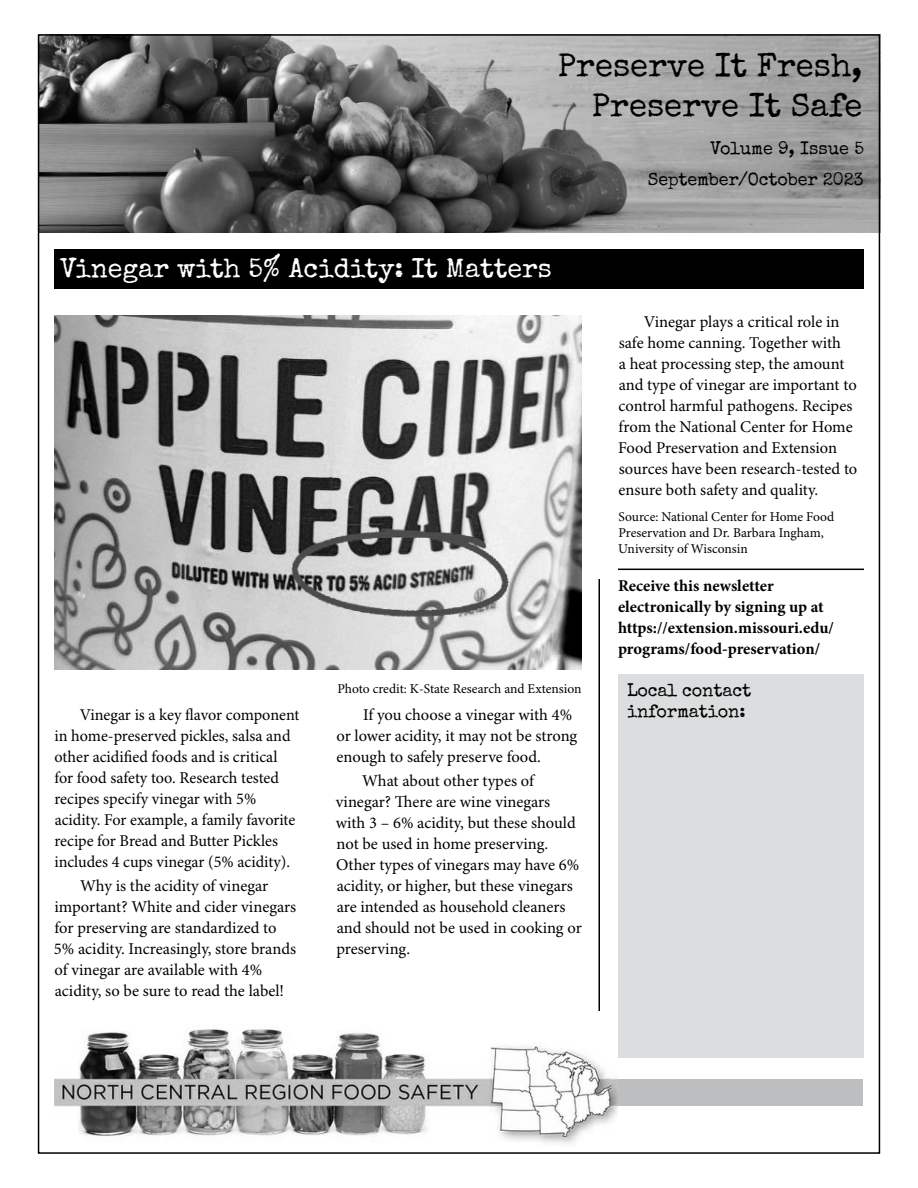
<style>
.page{position:relative;width:918px;height:1188px;background:#fff}
.page>*{position:absolute;margin:0;border:0;box-sizing:border-box;transform-origin:0 0}
.t1{font:33px/39.6px "Special Elite";color:#000;text-align:right}
.t2{font:27px "Special Elite";color:#fff}
.t3{font:18px/31.2px "Special Elite";letter-spacing:-.01em;color:#000;text-align:right}
.t4{font:16.5px/21px "Minion Pro";color:#000}
.t5{font:700 16.5px/21px "Minion Pro";color:#000}
.t6{font:13.5px/16.2px "Minion Pro";letter-spacing:-.005em;color:#000}
</style>
<div class="page">
<img style="left:41px;top:37px;width:836px;height:196px">
<div style="left:618px;top:674px;width:246px;height:384px;background:#dcddde"></div>
<hr style="left:598px;top:579px;width:2px;height:432px;background:#000">
<hr style="left:618px;top:569px;width:246px;height:1px;background:#000">
<div style="left:365px;top:1079px;width:498px;height:27px;background:#bcbec0"></div>
<img style="left:54px;top:1029px;width:564px;height:115px">
<div style="left:54px;top:249px;width:810px;height:40px;background:#000"></div>
<img style="left:54px;top:315px;width:528px;height:355px">
<h1 class="t1" style="left:558px;top:46px;width:306px">Preserve It Fresh,<br>Preserve It Safe</h1>
<p class="t3" style="left:648px;top:133px;width:218px">Volume 9, Issue 5<br>September/October 2023</p>
<h2 class="t2" style="left:60px;top:251px;width:493px">Vinegar with 5% Acidity: It Matters</h2>
<p class="t4" style="left:54px;top:705px;width:247px;text-indent:25px">Vinegar is a key flavor component in home-preserved pickles, salsa and other acidified foods and is critical for food safety too. Research tested recipes specify vinegar with 5% acidity. For example, a family favorite recipe for Bread and Butter Pickles includes 4 cups vinegar (5% acidity).</p>
<p class="t4" style="left:54px;top:876px;width:244px;text-indent:26px">Why is the acidity of vinegar important? White and cider vinegars for preserving are standardized to 5% acidity. Increasingly, store brands of vinegar are available with 4% acidity, so be sure to read the label!</p>
<p class="t6" style="left:337px;top:681px;width:246px">Photo credit: K-State Research and Extension</p>
<p class="t4" style="left:337px;top:705px;width:242px;text-indent:27px">If you choose a vinegar with 4% or lower acidity, it may not be strong enough to safely preserve food.</p>
<p class="t4" style="left:336px;top:771px;width:247px;text-indent:26px">What about other types of vinegar? There are wine vinegars with 3 – 6% acidity, but these should not be used in home preserving.<br>Other types of vinegars may have 6% acidity, or higher, but these vinegars are intended as household cleaners and should not be used in cooking or preserving.</p>
<p class="t4" style="left:618px;top:312px;width:241px;text-indent:26px">Vinegar plays a critical role in safe home canning. Together with<br>a heat processing step, the amount and type of vinegar are important to control harmful pathogens. Recipes from the National Center for Home Food Preservation and Extension sources have been research-tested to ensure both safety and quality.</p>
<p class="t6" style="left:618px;top:509px;width:218px">Source: National Center for Home Food<br>Preservation and Dr. Barbara Ingham,<br>University of Wisconsin</p>
<p class="t5" style="left:618px;top:576px;width:217px">Receive this newsletter electronically by signing up at https://extension.missouri.edu/ programs/food-preservation/</p>
<p class="t3" style="left:627px;top:679px;width:126px;line-height:21.6px;text-align:left">Local contact information:</p>
</div>
